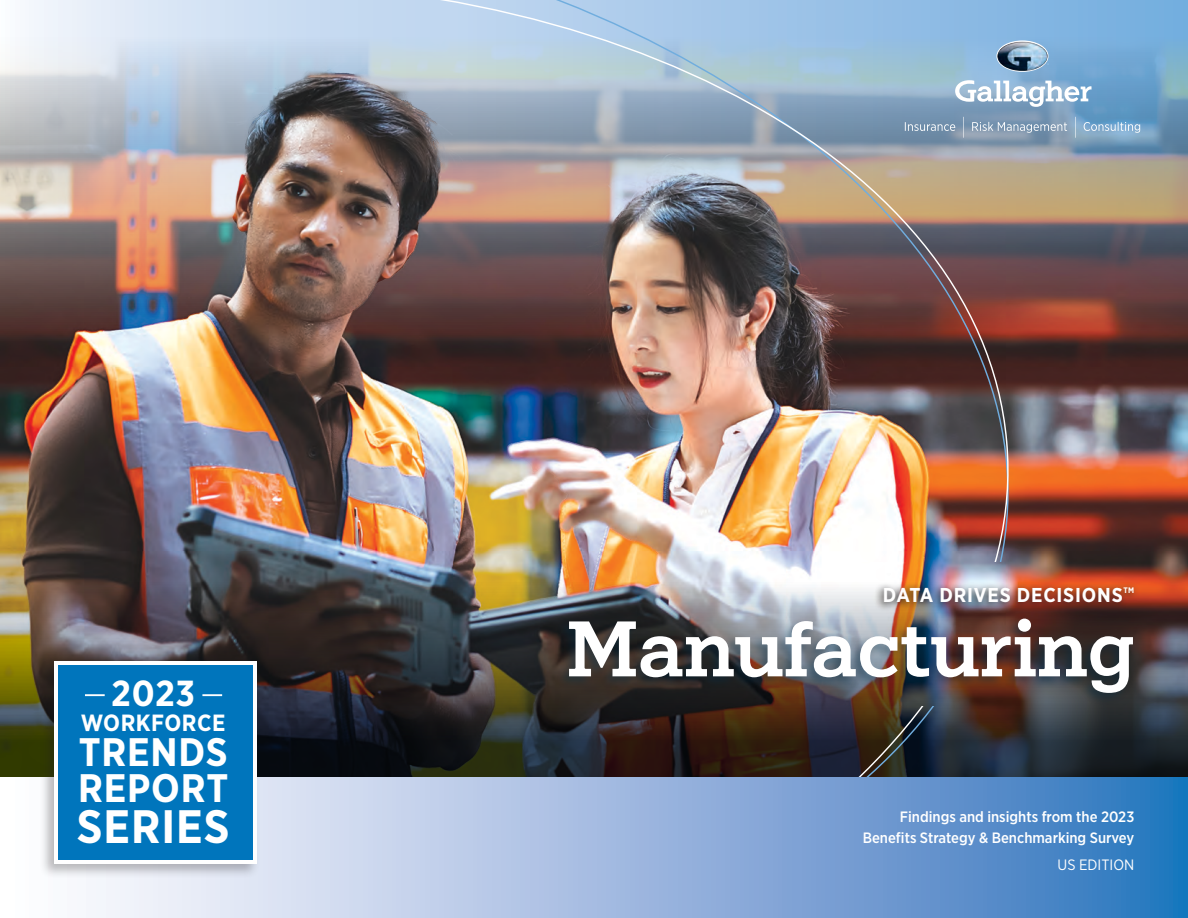
<style>
.page{position:relative;width:1188px;height:918px;background:#fff}
.page>*{position:absolute;margin:0;border:0;box-sizing:border-box;transform-origin:0 0}
.t1{font:500 75px "Gallagher Slab";color:#fff}
.t2{font:700 46.8px "Gotham Narrow";letter-spacing:.02em;color:#fff}
.t3{font:700 39.75px/36.3px "Gotham Narrow";letter-spacing:.02em;color:#fff}
.t4{font:700 36.15px "Gotham Narrow";color:#fff}
.t5{font:700 23.4px "Gotham Narrow";letter-spacing:.02em;color:#fff}
.t6{font:700 20.1px "Gotham Narrow";letter-spacing:.04em;color:#fff}
.t7{font:500 15px/21px "Gotham Narrow";color:#fff;text-align:right}
.t8{font:15px "Gotham Narrow";color:#fff}
.t9{font:700 7.95px "Gotham Narrow";color:#fff}
</style>
<div class="page">
<svg style="left:1034px;top:0;width:154px;height:424px;background:#76747d"></svg>
<img style="left:1034px;top:424px;width:154px;height:354px">
<svg style="left:1034px;top:80px;width:58px;height:27px"></svg>
<svg style="left:1034px;top:40px;width:15px;height:32px"></svg>
<svg style="left:1034px;top:122px;width:33px;height:11px"></svg>
<svg style="left:1084px;top:122px;width:56px;height:11px"></svg>
<svg style="left:1075px;top:117px;width:1px;height:21px"></svg>
<img style="left:0;top:0;width:1032px;height:778px">
<svg style="left:86px;top:778px;width:1102px;height:140px;background:#8dafda"></svg>
<div style="left:40px;top:658px;width:221px;height:221px;background:#231f20;opacity:.3"></div>
<div style="left:55px;top:662px;width:202px;height:202px;background:linear-gradient(to right,#fff,#fff)"></div>
<div style="left:59px;top:666px;width:194px;height:194px;background:#0075bc"></div>
<hr style="left:85px;top:694px;width:20px;height:2px;background:#fff">
<hr style="left:202px;top:694px;width:20px;height:2px;background:#fff">
<img style="left:786px;top:563px;width:348px;height:53px">
<div style="left:557px;top:616px;width:578px;height:89px;background:#002b45;opacity:.4"></div>
<img style="left:874px;top:582px;width:265px;height:30px">
<h3 class="t4" style="left:111px;top:670px;width:85px">2023</h3>
<h3 class="t5" style="left:81px;top:708px;width:146px">WORKFORCE</h3>
<h3 class="t3" style="left:78px;top:733px;width:152px">TRENDS<br>REPORT</h3>
<h2 class="t2" style="left:77px;top:796px;width:154px">SERIES</h2>
<h3 class="t6" style="left:883px;top:582px;width:241px">DATA DRIVES DECISIONS</h3>
<p class="t9" style="left:1124px;top:585px;width:12px">TM</p>
<h1 class="t1" style="left:566px;top:603px;width:569px">Manufacturing</h1>
<p class="t7" style="left:863px;top:806px;width:273px">Findings and insights from the 2023<br>Benefits Strategy &amp; Benchmarking Survey</p>
<p class="t8" style="left:1058px;top:856px;width:78px">US EDITION</p>
</div>
